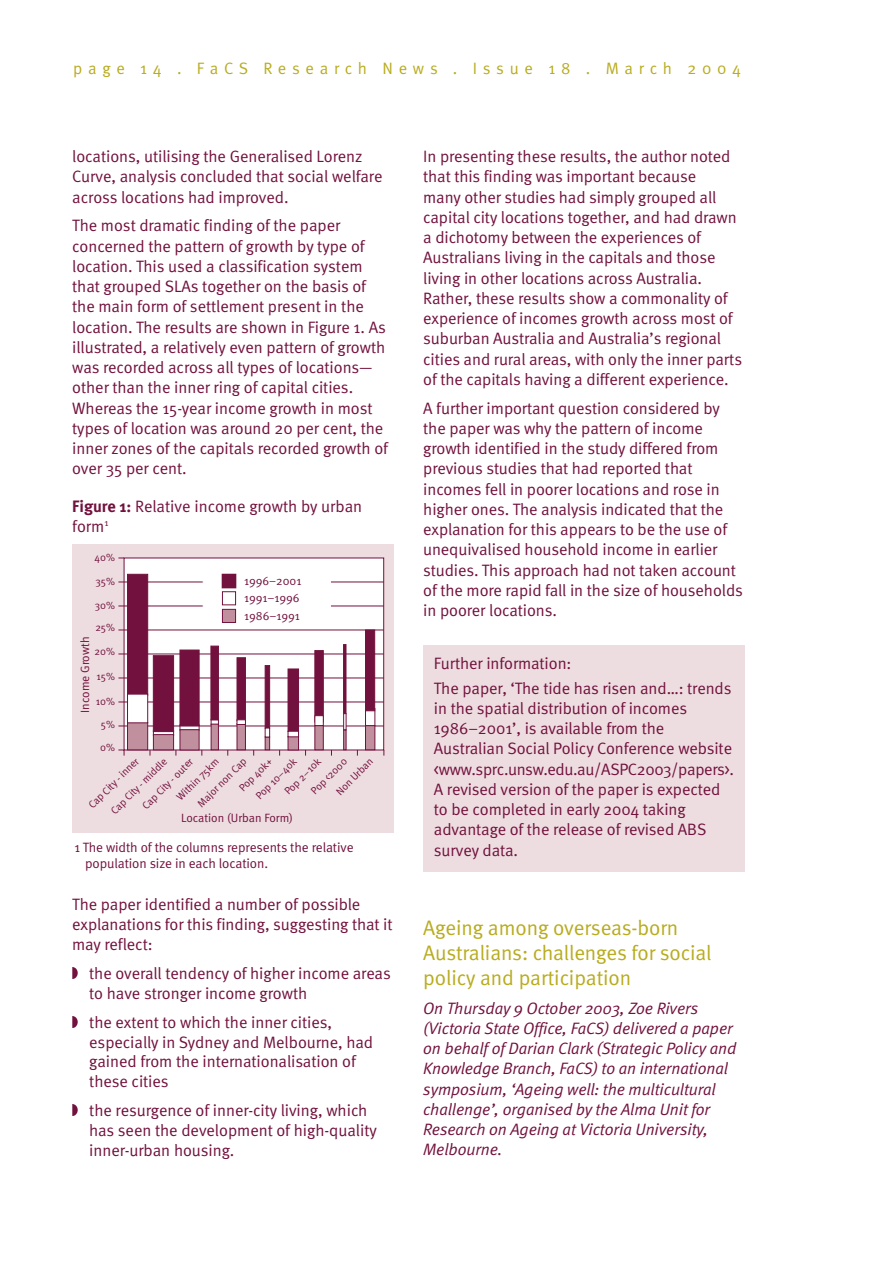
<style>
.page{position:relative;width:893px;height:1263px;background:#fff}
.page>*{position:absolute;margin:0;border:0;box-sizing:border-box;transform-origin:0 0}
.t1{font:21px/25.2px "Meta Normal";letter-spacing:-.005em;color:#b8ac1f}
.t2{font:16.5px/20.2px "Meta Normal";letter-spacing:-.005em;color:#72113d}
.t3{font:italic 16.5px/20.2px "Meta Normal";letter-spacing:-.005em;color:#72113d}
.t4{font:16.5px "Meta Normal";letter-spacing:.35em;color:#b8ac1f}
.t5{font:13.5px/16.5px "Meta Normal";letter-spacing:-.005em;color:#72113d}
.t6{font:12px/17.4px "Meta Normal";color:#72113d}
.t7{font:10.5px/18.3px "Meta Normal";color:#72113d}
.s1{font-family:"Meta";font-weight:700}
</style>
<div class="page">
<div style="left:423px;top:645px;width:321px;height:227px;background:#eddde0"></div>
<div style="left:72px;top:544px;width:321px;height:289px;background:#eddde0"></div>
<div style="left:124px;top:558px;width:260px;height:192px;background:#fff"></div>
<svg style="left:180px;top:727px;width:19px;height:3px"></svg>
<svg style="left:118px;top:750px;width:7px;height:6px"></svg>
<hr style="left:118px;top:726px;width:266px;height:1px;background:#72113d">
<hr style="left:118px;top:702px;width:266px;height:1px;background:#72113d">
<hr style="left:118px;top:654px;width:266px;height:1px;background:#72113d">
<hr style="left:118px;top:606px;width:266px;height:1px;background:#72113d">
<div style="left:127px;top:574px;width:21px;height:121px;background:#72113d;border:1px solid #72113d"></div>
<div style="left:127px;top:722px;width:21px;height:28px;background:#c1909e;border:1px solid #72113d"></div>
<div style="left:127px;top:694px;width:21px;height:29px;background:#fff;border:1px solid #72113d"></div>
<hr style="left:118px;top:678px;width:266px;height:1px;background:#72113d">
<hr style="left:118px;top:630px;width:266px;height:1px;background:#72113d">
<hr style="left:118px;top:582px;width:266px;height:1px;background:#72113d">
<svg style="left:153px;top:732px;width:21px;height:2px"></svg>
<div style="left:153px;top:655px;width:21px;height:77px;background:#72113d;border:1px solid #72113d"></div>
<div style="left:153px;top:734px;width:21px;height:16px;background:#c1909e;border:1px solid #72113d"></div>
<div style="left:180px;top:650px;width:19px;height:76px;background:#72113d"></div>
<div style="left:180px;top:730px;width:19px;height:20px;background:#c1909e"></div>
<svg style="left:211px;top:720px;width:8px;height:4px"></svg>
<div style="left:211px;top:646px;width:8px;height:74px;background:#72113d"></div>
<div style="left:211px;top:724px;width:8px;height:26px;background:#c1909e;border:1px solid #72113d"></div>
<div style="left:237px;top:658px;width:9px;height:63px;background:#72113d"></div>
<div style="left:237px;top:723px;width:9px;height:27px;background:#c1909e;border:1px solid #72113d"></div>
<svg style="left:237px;top:720px;width:9px;height:5px"></svg>
<div style="left:265px;top:665px;width:5px;height:63px;background:#72113d;border:1px solid #72113d"></div>
<svg style="left:265px;top:737px;width:5px;height:13px"></svg>
<svg style="left:265px;top:728px;width:5px;height:9px"></svg>
<div style="left:288px;top:669px;width:11px;height:63px;background:#72113d"></div>
<div style="left:288px;top:736px;width:11px;height:14px;background:#c1909e;border:1px solid #72113d"></div>
<svg style="left:288px;top:731px;width:11px;height:6px"></svg>
<div style="left:315px;top:650px;width:8px;height:72px;background:#72113d"></div>
<div style="left:315px;top:725px;width:8px;height:25px;background:#c1909e"></div>
<div style="left:315px;top:715px;width:8px;height:11px;background:#fff;border:1px solid #72113d"></div>
<hr style="left:343px;top:644px;width:3px;height:70px;background:#72113d">
<div style="left:343px;top:730px;width:3px;height:20px;background:#c1909e;border:1px solid #72113d"></div>
<div style="left:343px;top:713px;width:3px;height:17px;background:#fff;border:1px solid #72113d"></div>
<div style="left:365px;top:725px;width:10px;height:25px;background:#c1909e;border:1px solid #72113d"></div>
<div style="left:365px;top:708px;width:10px;height:18px;background:#fff;border:1px solid #72113d"></div>
<div style="left:365px;top:630px;width:10px;height:81px;background:#72113d;border:1px solid #72113d"></div>
<div style="left:203px;top:569px;width:128px;height:56px;background:#fff"></div>
<div style="left:222px;top:574px;width:14px;height:14px;background:#72113d"></div>
<div style="left:222px;top:591px;width:14px;height:14px;background:#fff;border:1px solid #72113d"></div>
<div style="left:222px;top:609px;width:14px;height:14px;background:#c1909e;border:1px solid #72113d"></div>
<p class="t4" style="left:73px;top:62px;width:669px">page 14 . FaCS Research News . Issue 18 . March 2004</p>
<p class="t2" style="left:72px;top:148px;width:312px">locations, utilising the Generalised Lorenz<br>Curve, analysis concluded that social welfare across locations had improved.</p>
<p class="t2" style="left:72px;top:217px;width:317px">The most dramatic finding of the paper concerned the pattern of growth by type of location. This used a classification system that grouped SLAs together on the basis of the main form of settlement present in the location. The results are shown in Figure 1. As illustrated, a relatively even pattern of growth was recorded across all types of locations— other than the inner ring of capital cities.<br>Whereas the 15-year income growth in most types of location was around 20 per cent, the inner zones of the capitals recorded growth of over 35 per cent.</p>
<p class="t2" style="left:72px;top:497px;width:291px"><span class="s1">Figure 1:</span> Relative income growth by urban form<sup>1</sup></p>
<p class="t7" style="left:95px;top:549px;width:22px">40%</p>
<p class="t7" style="left:96px;top:573px;width:21px">35%</p>
<p class="t7" style="left:95px;top:597px;width:22px">30%</p>
<p class="t7" style="left:95px;top:619px;width:21px">25%</p>
<p class="t7" style="left:94px;top:643px;width:22px">20%</p>
<p class="t7" style="left:96px;top:668px;width:20px">15%</p>
<p class="t7" style="left:96px;top:693px;width:21px">10%</p>
<p class="t7" style="left:100px;top:714px;width:16px;line-height:22.8px">5%<br>0%</p>
<p class="t6" style="left:77px;top:713px;width:78px;rotate:-90deg">Income Growth</p>
<p class="t6" style="left:244px;top:573px;width:59px">1996–2001<br>1991–1996<br>1986–1991</p>
<p class="t7" style="left:251px;top:791px;width:54px;rotate:-45deg">Pop 10–40k</p>
<p class="t7" style="left:280px;top:787px;width:49px;rotate:-45deg">Pop 2–10k</p>
<p class="t7" style="left:159px;top:780px;width:57px;text-indent:-30px;rotate:-45deg">Cap City - outer<br>Within 75km</p>
<p class="t7" style="left:92px;top:792px;width:76px;line-height:20px;text-indent:-12px;rotate:-45deg">Cap City - inner<br>Cap City - middle</p>
<p class="t7" style="left:319px;top:774px;width:49px;text-indent:-17px;rotate:-45deg">Pop &lt;2000<br>Non Urban</p>
<p class="t7" style="left:193px;top:799px;width:66px;rotate:-45deg">Major non Cap</p>
<p class="t7" style="left:235px;top:783px;width:43px;rotate:-45deg">Pop 40k+</p>
<p class="t6" style="left:181px;top:810px;width:113px">Location (Urban Form)</p>
<p class="t5" style="left:85px;top:840px;width:270px;text-indent:-11px">1 The width of the columns represents the relative population size in each location.</p>
<p class="t2" style="left:72px;top:895px;width:322px">The paper identified a number of possible explanations for this finding, suggesting that it may reflect:</p>
<p class="t2" style="left:89px;top:965px;width:303px;line-height:19.8px">the overall tendency of higher income areas to have stronger income growth</p>
<p class="t2" style="left:89px;top:1013px;width:285px;line-height:19.8px">the extent to which the inner cities, especially in Sydney and Melbourne, had gained from the internationalisation of these cities</p>
<p class="t2" style="left:89px;top:1102px;width:289px;line-height:19.8px">the resurgence of inner-city living, which has seen the development of high-quality inner-urban housing.</p>
<p class="t2" style="left:423px;top:148px;width:320px">In presenting these results, the author noted that this finding was important because<br>many other studies had simply grouped all capital city locations together, and had drawn a dichotomy between the experiences of Australians living in the capitals and those living in other locations across Australia.<br>Rather, these results show a commonality of experience of incomes growth across most of suburban Australia and Australia’s regional cities and rural areas, with only the inner parts of the capitals having a different experience.</p>
<p class="t2" style="left:423px;top:399px;width:321px">A further important question considered by the paper was why the pattern of income growth identified in the study differed from previous studies that had reported that incomes fell in poorer locations and rose in higher ones. The analysis indicated that the explanation for this appears to be the use of unequivalised household income in earlier studies. This approach had not taken account of the more rapid fall in the size of households in poorer locations.</p>
<p class="t2" style="left:434px;top:652px;width:299px;line-height:24.5px">Further information:<br>The paper, ‘The tide has risen and…: trends</p>
<p class="t2" style="left:434px;top:699px;width:302px">in the spatial distribution of incomes 1986–2001’, is available from the Australian Social Policy Conference website &lt;www.sprc.unsw.edu.au/ASPC2003/papers&gt;.<br>A revised version of the paper is expected to be completed in early 2004 taking advantage of the release of revised ABS survey data.</p>
<p class="t1" style="left:423px;top:916px;width:290px">Ageing among overseas-born<br>Australians: challenges for social policy and participation</p>
<p class="t3" style="left:423px;top:999px;width:315px">On Thursday 9 October 2003, Zoe Rivers (Victoria State Office, FaCS) delivered a paper on behalf of Darian Clark (Strategic Policy and Knowledge Branch, FaCS) to an international symposium, ‘Ageing well: the multicultural challenge’, organised by the Alma Unit for Research on Ageing at Victoria University, Melbourne.</p>
</div>
